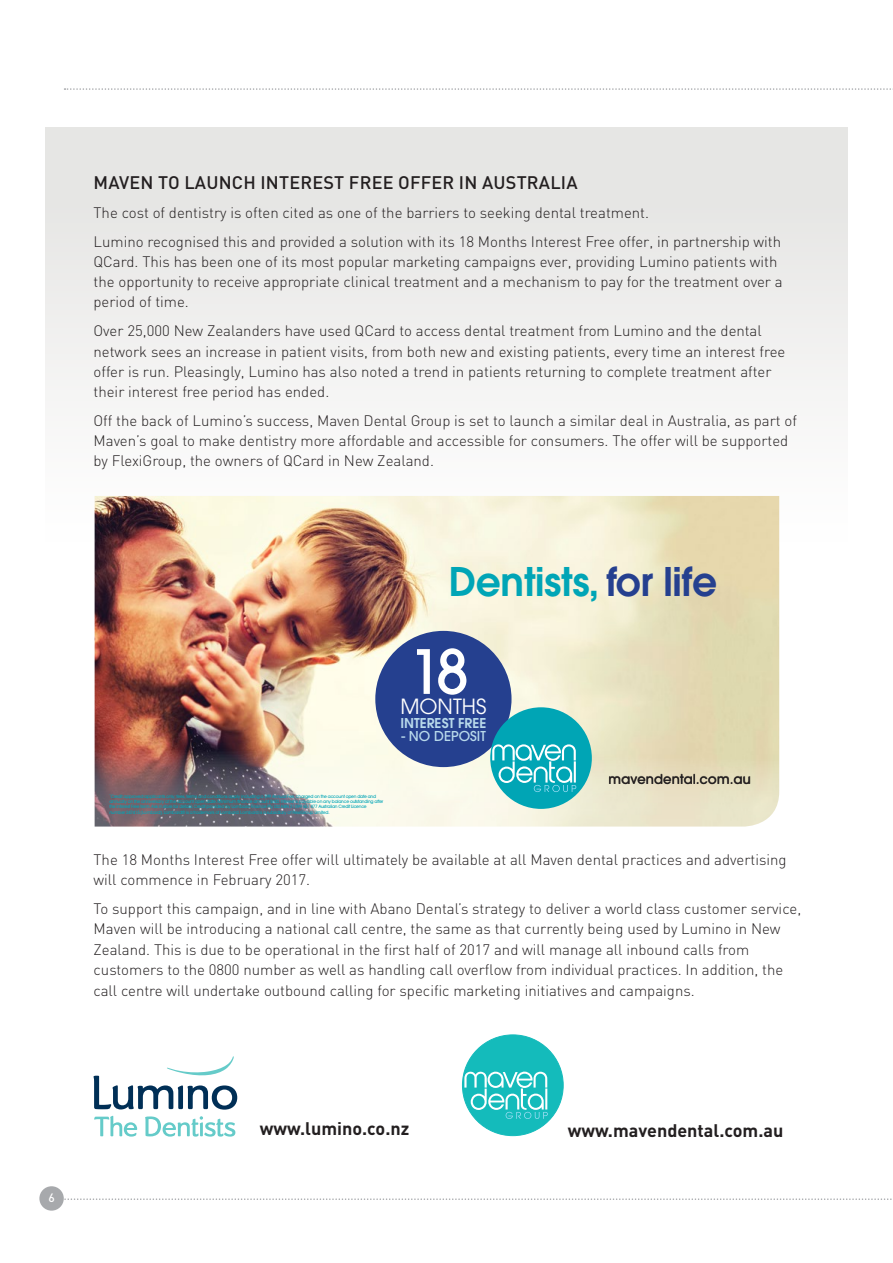
<style>
.page{position:relative;width:893px;height:1263px;background:#fff}
.page>*{position:absolute;margin:0;border:0;box-sizing:border-box;transform-origin:0 0}
.t1{font:500 60.45px "Avant Garde";color:#fff}
.t2{font:600 39.3px "Avant Garde";letter-spacing:-.01em;color:#00a5b6}
.t3{font:20.85px "Avant Garde";color:#fff}
.t4{font:500 18px "DIN";letter-spacing:.01em;color:#231f20}
.t5{font:700 18px "DIN";color:#231f20}
.t6{font:300 15px/20.2px "DIN";color:#231f20}
.t7{font:600 13.5px "Avant Garde";color:#b8d9eb}
.t8{font:500 13.5px "Avant Garde";color:#b8d9eb}
.t9{font:500 13.2px "Avant Garde";color:#231f20}
.t10{font:500 12px "DIN";color:#fff}
.t11{font:500 4.5px/5.2px "Avant Garde";letter-spacing:-.05em;color:#00a5b6}
.s1{color:#25408f}
</style>
<div class="page">
<svg style="left:65px;top:88px;width:828px;height:2px"></svg>
<svg style="left:64px;top:1198px;width:828px;height:2px"></svg>
<div style="left:39px;top:1186px;width:25px;height:24px;background:#a7a9ac;border-radius:50%"></div>
<div style="left:45px;top:128px;width:803px;height:552px;background:linear-gradient(to bottom,#e4e4e2,#fff)"></div>
<div style="left:462px;top:1035px;width:101px;height:101px;background:#14bbbb;border-radius:50%"></div>
<svg style="left:464px;top:1071px;width:84px;height:48px"></svg>
<img style="left:95px;top:496px;width:684px;height:330px">
<svg style="left:94px;top:1116px;width:141px;height:20px"></svg>
<svg style="left:94px;top:1056px;width:143px;height:53px"></svg>
<p class="t4" style="left:94px;top:171px;width:485px">MAVEN TO LAUNCH INTEREST FREE OFFER IN AUSTRALIA</p>
<p class="t6" style="left:94px;top:198px;width:689px;line-height:28.8px">The cost of dentistry is often cited as one of the barriers to seeking dental treatment.<br>Lumino recognised this and provided a solution with its 18 Months Interest Free offer, in partnership with</p>
<p class="t6" style="left:94px;top:251px;width:691px">QCard. This has been one of its most popular marketing campaigns ever, providing Lumino patients with the opportunity to receive appropriate clinical treatment and a mechanism to pay for the treatment over a period of time.</p>
<p class="t6" style="left:94px;top:321px;width:693px">Over 25,000 New Zealanders have used QCard to access dental treatment from Lumino and the dental network sees an increase in patient visits, from both new and existing patients, every time an interest free offer is run. Pleasingly, Lumino has also noted a trend in patients returning to complete treatment after their interest free period has ended.</p>
<p class="t6" style="left:94px;top:410px;width:705px">Off the back of Lumino’s success, Maven Dental Group is set to launch a similar deal in Australia, as part of<br>Maven’s goal to make dentistry more affordable and accessible for consumers. The offer will be supported by FlexiGroup, the owners of QCard in New Zealand.</p>
<h2 class="t2" style="left:449px;top:556px;width:270px">Dentists, <span class="s1">for life</span></h2>
<h1 class="t1" style="left:408px;top:634px;width:63px">18</h1>
<h3 class="t3" style="left:400px;top:694px;width:88px">MONTHS</h3>
<p class="t7" style="left:400px;top:714px;width:88px">INTEREST FREE</p>
<p class="t8" style="left:401px;top:727px;width:86px">- NO DEPOSIT</p>
<p class="t11" style="left:109px;top:794px;width:275px"><sup>*</sup>Credit approved applicants only; fees, terms and conditions apply including a $99 Annual Fee, charged on the account open date and annually on the anniversary of the account open date. Minimum finance amount $600. Interest is payable on any balance outstanding after the Interest Free term. Ask in store for details. Credit provided by Lombard Finance Pty Ltd ABN 31 099 651 877 Australian Credit Licence number 247415 (Lombard). Lombard® is a trademark of Lombard. Lombard is a subsidiary of FlexiGroup Limited.</p>
<p class="t9" style="left:609px;top:770px;width:144px">mavendental.com.au</p>
<p class="t6" style="left:94px;top:849px;width:695px">The 18 Months Interest Free offer will ultimately be available at all Maven dental practices and advertising will commence in February 2017.</p>
<p class="t6" style="left:94px;top:898px;width:709px">To support this campaign, and in line with Abano Dental’s strategy to deliver a world class customer service, Maven will be introducing a national call centre, the same as that currently being used by Lumino in New Zealand. This is due to be operational in the first half of 2017 and will manage all inbound calls from customers to the 0800 number as well as handling call overflow from individual practices. In addition, the call centre will undertake outbound calling for specific marketing initiatives and campaigns.</p>
<p class="t10" style="left:48px;top:1190px;width:8px">6</p>
<p class="t5" style="left:260px;top:1116px;width:151px">www.lumino.co.nz</p>
<p class="t5" style="left:568px;top:1118px;width:217px">www.mavendental.com.au</p>
</div>
